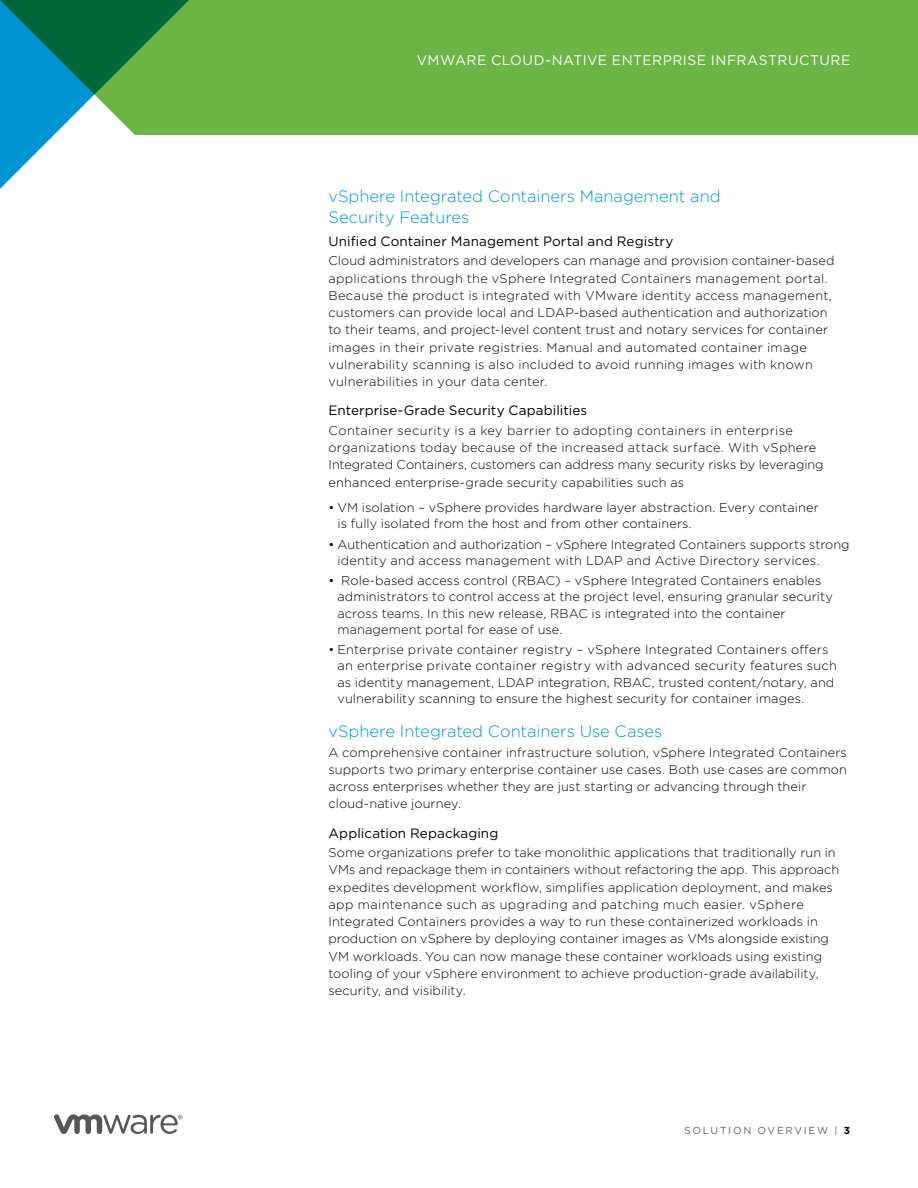
<style>
.page{position:relative;width:918px;height:1188px;background:#fff}
.page>*{position:absolute;margin:0;border:0;box-sizing:border-box;transform-origin:0 0}
.t1{font:300 16.5px/21px "Gotham";letter-spacing:-.005em;color:#0194d3}
.t2{font:13.8px "Gotham";letter-spacing:.035em;color:#fff}
.t3{font:13.5px "Gotham";letter-spacing:.005em;color:#000}
.t4{font:300 12.75px/17.2px "Gotham";letter-spacing:.01em;color:#000}
.t5{font:10.2px "Gotham";letter-spacing:.175em;color:#636165}
.s1{font-weight:700;color:#000}
</style>
<div class="page">
<svg style="left:54px;top:1114px;width:129px;height:20px"></svg>
<div style="left:202px;top:0;width:716px;height:135px;background:#6cb445"></div>
<svg style="left:0;top:0;width:202px;height:189px"></svg>
<p class="t2" style="left:417px;top:51px;width:435px">VMWARE CLOUD-NATIVE ENTERPRISE INFRASTRUCTURE</p>
<p class="t1" style="left:328px;top:185px;width:394px">vSphere Integrated Containers Management and<br>Security Features</p>
<p class="t3" style="left:328px;top:232px;width:346px">Unified Container Management Portal and Registry</p>
<p class="t4" style="left:328px;top:252px;width:507px">Cloud administrators and developers can manage and provision container-based applications through the vSphere Integrated Containers management portal.<br>Because the product is integrated with VMware identity access management, customers can provide local and LDAP-based authentication and authorization to their teams, and project-level content trust and notary services for container images in their private registries. Manual and automated container image vulnerability scanning is also included to avoid running images with known vulnerabilities in your data center.</p>
<p class="t3" style="left:328px;top:402px;width:260px">Enterprise-Grade Security Capabilities</p>
<p class="t4" style="left:328px;top:421px;width:497px">Container security is a key barrier to adopting containers in enterprise organizations today because of the increased attack surface. With vSphere Integrated Containers, customers can address many security risks by leveraging enhanced enterprise-grade security capabilities such as</p>
<p class="t4" style="left:338px;top:499px;width:483px;line-height:16.2px;text-indent:-9px">• VM isolation – vSphere provides hardware layer abstraction. Every container is fully isolated from the host and from other containers.</p>
<p class="t4" style="left:338px;top:536px;width:514px;line-height:16.2px;text-indent:-9px">• Authentication and authorization – vSphere Integrated Containers supports strong identity and access management with LDAP and Active Directory services.</p>
<p class="t4" style="left:338px;top:572px;width:497px;line-height:16.2px;text-indent:-9px">• Role-based access control (RBAC) – vSphere Integrated Containers enables administrators to control access at the project level, ensuring granular security across teams. In this new release, RBAC is integrated into the container management portal for ease of use.</p>
<p class="t4" style="left:338px;top:641px;width:501px;line-height:16.2px;text-indent:-9px">• Enterprise private container registry – vSphere Integrated Containers offers an enterprise private container registry with advanced security features such as identity management, LDAP integration, RBAC, trusted content/notary, and vulnerability scanning to ensure the highest security for container images.</p>
<p class="t1" style="left:328px;top:720px;width:335px">vSphere Integrated Containers Use Cases</p>
<p class="t4" style="left:328px;top:743px;width:520px">A comprehensive container infrastructure solution, vSphere Integrated Containers supports two primary enterprise container use cases. Both use cases are common across enterprises whether they are just starting or advancing through their cloud-native journey.</p>
<p class="t3" style="left:328px;top:824px;width:171px">Application Repackaging</p>
<p class="t4" style="left:328px;top:844px;width:512px">Some organizations prefer to take monolithic applications that traditionally run in VMs and repackage them in containers without refactoring the app. This approach expedites development workflow, simplifies application deployment, and makes app maintenance such as upgrading and patching much easier. vSphere Integrated Containers provides a way to run these containerized workloads in production on vSphere by deploying container images as VMs alongside existing VM workloads. You can now manage these container workloads using existing tooling of your vSphere environment to achieve production-grade availability, security, and visibility.</p>
<p class="t5" style="left:684px;top:1124px;width:167px">SOLUTION OVERVIEW | <span class="s1">3</span></p>
</div>
